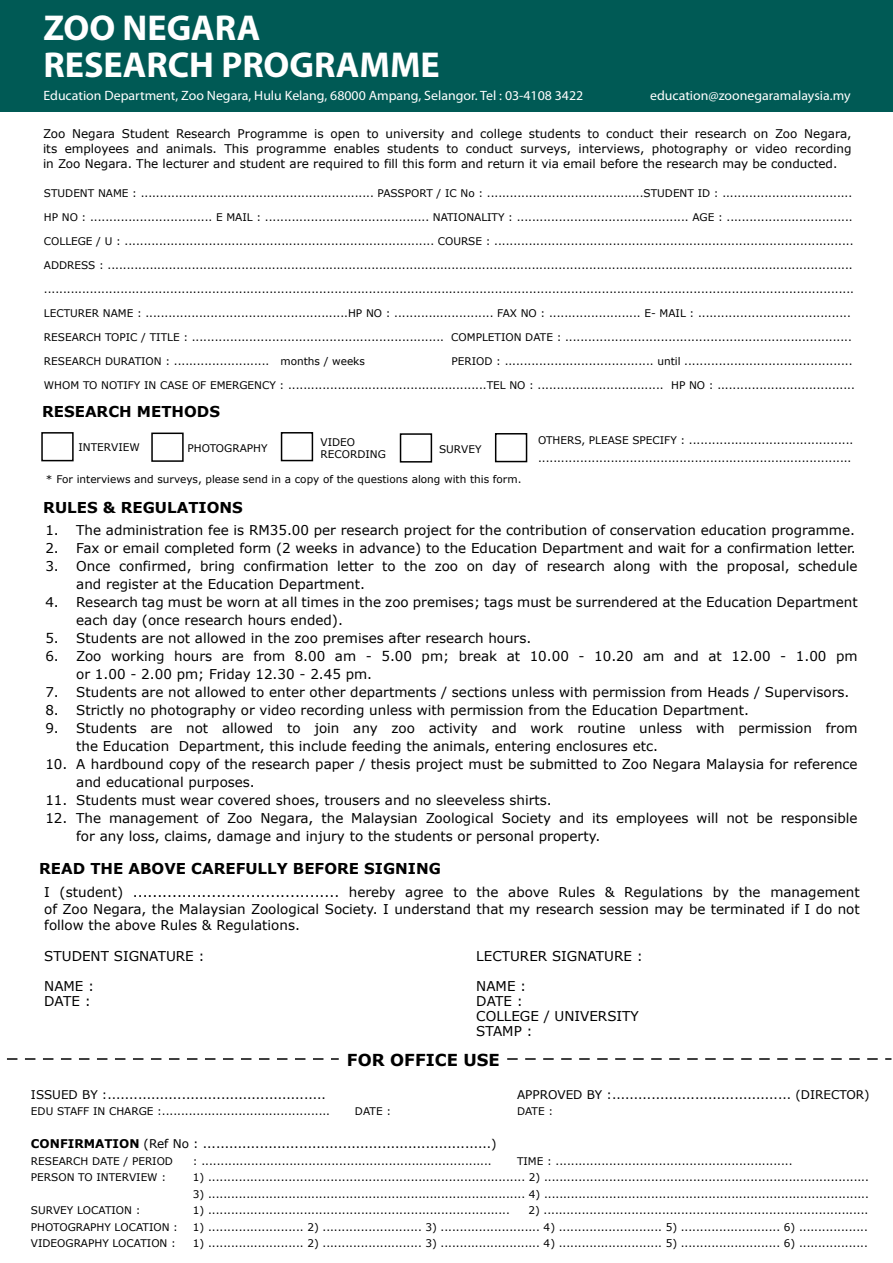
<style>
.page{position:relative;width:893px;height:1263px;background:#fff}
.page>*{position:absolute;margin:0;border:0;box-sizing:border-box;transform-origin:0 0}
.t1{font:700 36.15px/37.5px "Myriad Pro";color:#fff}
.t2{font:700 16.5px "Verdana";color:#000}
.t3{font:700 15px "Verdana";color:#000}
.t4{font:13.5px/18px "Verdana";color:#000}
.t5{font:13.5px "Myriad Pro";color:#fff}
.t6{font:12px/15px "Verdana";color:#000;text-align:justify}
.t7{font:10.5px/18px "Verdana";color:#000}
.s1{font-weight:700}
</style>
<div class="page">
<div style="left:0;top:0;width:893px;height:111px;background:#005a55"></div>
<svg style="left:507px;top:1058px;width:384px;height:2px"></svg>
<div style="left:41px;top:432px;width:33px;height:29px;border:2px solid #000"></div>
<div style="left:151px;top:433px;width:33px;height:29px;border:2px solid #000"></div>
<div style="left:281px;top:432px;width:32px;height:29px;border:2px solid #000"></div>
<div style="left:495px;top:433px;width:32px;height:29px;border:2px solid #000"></div>
<div style="left:400px;top:433px;width:32px;height:30px;border:2px solid #000"></div>
<svg style="left:7px;top:1058px;width:332px;height:2px"></svg>
<h1 class="t1" style="left:43px;top:8px;width:398px">ZOO NEGARA<br>RESEARCH PROGRAMME</h1>
<p class="t5" style="left:43px;top:87px;width:541px">Education Department, Zoo Negara, Hulu Kelang, 68000 Ampang, Selangor. Tel : 03-4108 3422</p>
<p class="t5" style="left:650px;top:87px;width:202px">education@zoonegaramalaysia.my</p>
<p class="t6" style="left:43px;top:126px;width:810px">Zoo Negara Student Research Programme is open to university and college students to conduct their research on Zoo Negara, its employees and animals. This programme enables students to conduct surveys, interviews, photography or video recording in Zoo Negara. The lecturer and student are required to fill this form and return it via email before the research may be conducted.</p>
<p class="t7" style="left:44px;top:184px;width:810px">STUDENT NAME : ............................................................. PASSPORT / IC No : .........................................STUDENT ID : ..................................</p>
<p class="t7" style="left:44px;top:208px;width:810px">HP NO : ................................ E MAIL : ........................................... NATIONALITY : ............................................. AGE : .................................</p>
<p class="t7" style="left:44px;top:232px;width:811px">COLLEGE / U : ................................................................................. COURSE : ..............................................................................................</p>
<p class="t7" style="left:44px;top:256px;width:810px">ADDRESS : ...................................................................................................................................................................................................</p>
<p class="t7" style="left:44px;top:280px;width:812px">....................................................................................................................................................................................................................</p>
<p class="t7" style="left:44px;top:305px;width:808px">LECTURER NAME : .....................................................HP NO : .......................... FAX NO : ........................ E- MAIL : ........................................</p>
<p class="t7" style="left:44px;top:329px;width:809px">RESEARCH TOPIC / TITLE : .................................................................. COMPLETION DATE : ...........................................................................</p>
<p class="t7" style="left:44px;top:353px;width:323px">RESEARCH DURATION : ......................... months / weeks</p>
<p class="t7" style="left:451px;top:353px;width:402px">PERIOD : ....................................... until ............................................</p>
<p class="t7" style="left:44px;top:377px;width:812px">WHOM TO NOTIFY IN CASE OF EMERGENCY : ....................................................TEL NO : ................................. HP NO : ....................................</p>
<h3 class="t3" style="left:42px;top:401px;width:179px">RESEARCH METHODS</h3>
<p class="t7" style="left:188px;top:439px;width:81px">PHOTOGRAPHY</p>
<p class="t7" style="left:538px;top:431px;width:317px">OTHERS, PLEASE SPECIFY : ........................................... ..................................................................................</p>
<p class="t7" style="left:79px;top:438px;width:63px">INTERVIEW</p>
<p class="t7" style="left:320px;top:436px;width:67px;line-height:12px">VIDEO<br>RECORDING</p>
<p class="t7" style="left:439px;top:440px;width:44px">SURVEY</p>
<p class="t7" style="left:46px;top:470px;width:477px">* For interviews and surveys, please send in a copy of the questions along with this form.</p>
<h3 class="t3" style="left:43px;top:497px;width:201px">RULES &amp; REGULATIONS</h3>
<p class="t4" style="left:45px;top:521px;width:15px;text-align:justify">1.<br>2.<br>3.</p>
<p class="t4" style="left:45px;top:593px;width:15px">4.</p>
<p class="t4" style="left:45px;top:629px;width:15px">5.<br>6.</p>
<p class="t4" style="left:45px;top:683px;width:15px;text-align:justify">7.<br>8.<br>9.</p>
<p class="t4" style="left:45px;top:755px;width:24px">10.</p>
<p class="t4" style="left:45px;top:791px;width:24px">11.<br>12.</p>
<p class="t4" style="left:76px;top:521px;width:783px">The administration fee is RM35.00 per research project for the contribution of conservation education programme.<br>Fax or email completed form (2 weeks in advance) to the Education Department and wait for a confirmation letter.<br>Once confirmed, bring confirmation letter to the zoo on day of research along with the proposal, schedule and register at the Education Department.<br>Research tag must be worn at all times in the zoo premises; tags must be surrendered at the Education Department each day (once research hours ended).<br>Students are not allowed in the zoo premises after research hours.<br>Zoo working hours are from 8.00 am - 5.00 pm; break at 10.00 - 10.20 am and at 12.00 - 1.00 pm or 1.00 - 2.00 pm; Friday 12.30 - 2.45 pm.<br>Students are not allowed to enter other departments / sections unless with permission from Heads / Supervisors.<br>Strictly no photography or video recording unless with permission from the Education Department.<br>Students are not allowed to join any zoo activity and work routine unless with permission from the Education Department, this include feeding the animals, entering enclosures etc.<br>A hardbound copy of the research paper / thesis project must be submitted to Zoo Negara Malaysia for reference and educational purposes.<br>Students must wear covered shoes, trousers and no sleeveless shirts.<br>The management of Zoo Negara, the Malaysian Zoological Society and its employees will not be responsible for any loss, claims, damage and injury to the students or personal property.</p>
<h3 class="t3" style="left:39px;top:858px;width:403px">READ THE ABOVE CAREFULLY BEFORE SIGNING</h3>
<p class="t4" style="left:44px;top:884px;width:817px;line-height:16.5px;text-align:justify">I (student) .......................................... hereby agree to the above Rules &amp; Regulations by the management of Zoo Negara, the Malaysian Zoological Society. I understand that my research session may be terminated if I do not follow the above Rules &amp; Regulations.</p>
<p class="t4" style="left:44px;top:947px;width:162px">STUDENT SIGNATURE :</p>
<p class="t4" style="left:476px;top:947px;width:168px">LECTURER SIGNATURE :</p>
<p class="t4" style="left:44px;top:977px;width:52px">NAME :</p>
<p class="t4" style="left:476px;top:977px;width:52px">NAME :</p>
<p class="t4" style="left:44px;top:992px;width:48px">DATE :</p>
<p class="t4" style="left:476px;top:993px;width:164px;line-height:15px">DATE :<br>COLLEGE / UNIVERSITY<br>STAMP :</p>
<h2 class="t2" style="left:347px;top:1048px;width:154px">FOR OFFICE USE</h2>
<p class="t6" style="left:31px;top:1086px;width:296px">ISSUED BY :..................................................</p>
<p class="t6" style="left:517px;top:1086px;width:354px">APPROVED BY :......................................... (DIRECTOR)</p>
<p class="t7" style="left:31px;top:1102px;width:301px">EDU STAFF IN CHARGE :............................................</p>
<p class="t7" style="left:355px;top:1102px;width:38px">DATE :</p>
<p class="t7" style="left:517px;top:1102px;width:38px">DATE :</p>
<p class="t6" style="left:31px;top:1136px;width:467px"><span class="s1">CONFIRMATION</span> (Ref No : ..................................................................)</p>
<p class="t7" style="left:31px;top:1151px;width:144px">RESEARCH DATE / PERIOD</p>
<p class="t7" style="left:193px;top:1151px;width:300px">: ............................................................................</p>
<p class="t7" style="left:517px;top:1151px;width:277px">TIME : ..............................................................</p>
<p class="t7" style="left:31px;top:1168px;width:137px">PERSON TO INTERVIEW :</p>
<p class="t7" style="left:193px;top:1168px;width:677px">1) ................................................................................... 2) .....................................................................................</p>
<p class="t7" style="left:193px;top:1184px;width:677px">3) ................................................................................... 4) .....................................................................................</p>
<p class="t7" style="left:31px;top:1201px;width:111px">SURVEY LOCATION :</p>
<p class="t7" style="left:193px;top:1201px;width:318px">1) ...............................................................................</p>
<p class="t7" style="left:528px;top:1201px;width:341px">2) .....................................................................................</p>
<p class="t7" style="left:31px;top:1217px;width:149px">PHOTOGRAPHY LOCATION :</p>
<p class="t7" style="left:193px;top:1217px;width:676px">1) ......................... 2) .......................... 3) .......................... 4) ........................... 5) .......................... 6) ..................</p>
<p class="t7" style="left:31px;top:1234px;width:146px">VIDEOGRAPHY LOCATION :</p>
<p class="t7" style="left:193px;top:1234px;width:676px">1) ......................... 2) .......................... 3) .......................... 4) ........................... 5) .......................... 6) ..................</p>
</div>
